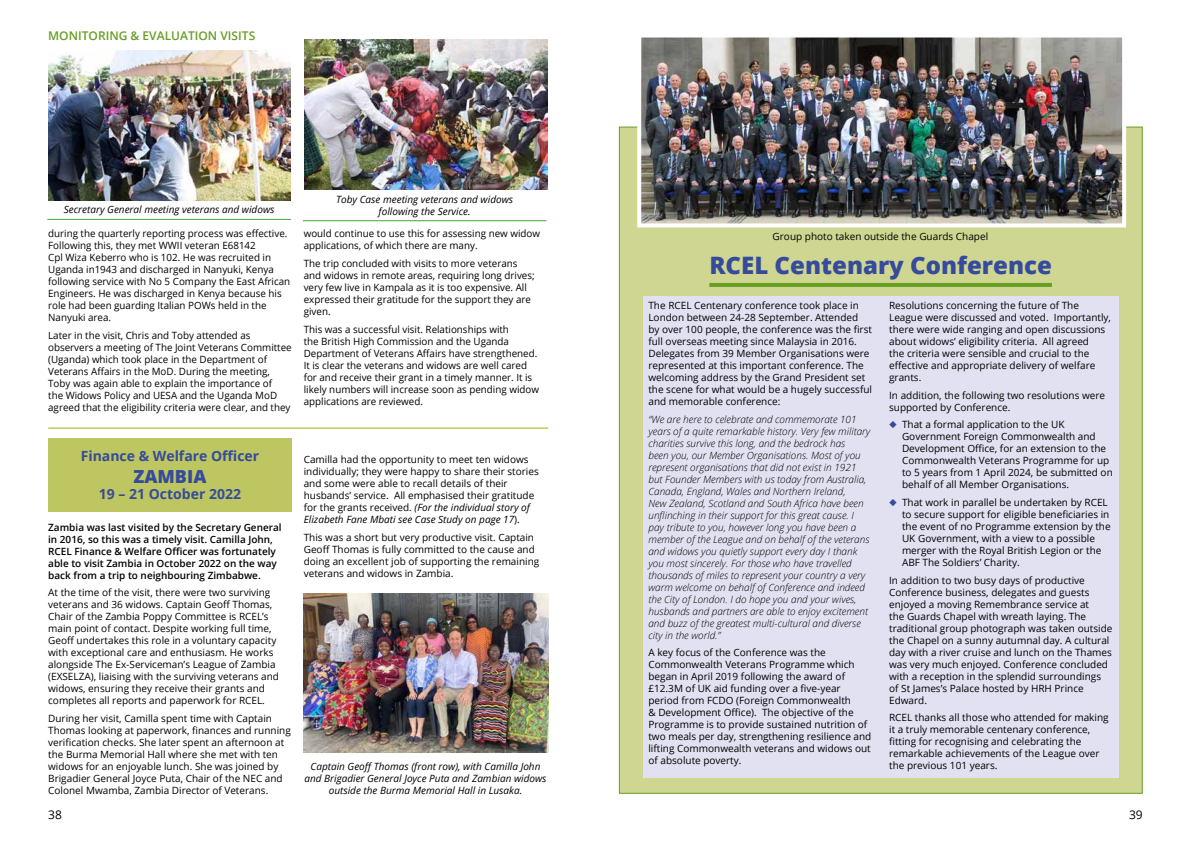
<style>
.page{position:relative;width:1191px;height:842px;background:#fff}
.page>*{position:absolute;margin:0;border:0;box-sizing:border-box;transform-origin:0 0}
.t1{font:800 24px "Open Sans";color:#364b9b}
.t2{font:800 18px "Open Sans";color:#364b9b}
.t3{font:700 14px "Open Sans";color:#364b9b}
.t4{font:600 12px "Open Sans";color:#669e24}
.t5{font:12px "Open Sans";color:#000}
.t6{font:10px/12px "Open Sans";color:#000}
.t7{font:italic 300 10px/12px "Open Sans";color:#000}
.t8{font:italic 10px/12px "Open Sans";color:#000;text-align:center}
.t9{font:600 10px/12px "Open Sans";color:#000}
.s1{font-style:italic}
.s2{color:#364b9b}
</style>
<div class="page">
<div style="left:619px;top:127px;width:523px;height:667px;background:#cfd691;border:1px solid #669e24"></div>
<img style="left:642px;top:39px;width:479px;height:183px">
<div style="left:637px;top:34px;width:489px;height:193px;border:4px solid #fff"></div>
<hr style="left:709px;top:283px;width:342px;height:4px;background:#669e24">
<div style="left:643px;top:296px;width:475px;height:482px;background:#e1e1f2"></div>
<img style="left:304px;top:593px;width:244px;height:159px">
<hr style="left:303px;top:220px;width:243px;height:1px;background:#3fa535">
<div style="left:48px;top:438px;width:244px;height:74px;background:#bdc660"></div>
<hr style="left:48px;top:428px;width:500px;height:1px;background:#a0b101">
<img style="left:48px;top:50px;width:243px;height:151px">
<img style="left:305px;top:40px;width:242px;height:150px">
<hr style="left:47px;top:219px;width:244px;height:1px;background:#3fa535">
<p class="t4" style="left:48px;top:27px;width:208px">MONITORING &amp; EVALUATION VISITS</p>
<p class="t8" style="left:64px;top:204px;width:212px">Secretary General meeting veterans and widows</p>
<p class="t6" style="left:48px;top:227px;width:243px">during the quarterly reporting process was effective.<br>Following this, they met WWII veteran E68142<br>Cpl Wiza Keberro who is 102. He was recruited in Uganda in1943 and discharged in Nanyuki, Kenya following service with No 5 Company the East African Engineers. He was discharged in Kenya because his role had been guarding Italian POWs held in the Nanyuki area.</p>
<p class="t6" style="left:48px;top:329px;width:245px">Later in the visit, Chris and Toby attended as observers a meeting of The Joint Veterans Committee (Uganda) which took place in the Department of Veterans Affairs in the MoD. During the meeting, Toby was again able to explain the importance of<br>the Widows Policy and UESA and the Uganda MoD agreed that the eligibility criteria were clear, and they</p>
<p class="t8" style="left:336px;top:193px;width:178px">Toby Case meeting veterans and widows following the Service.</p>
<p class="t6" style="left:304px;top:227px;width:238px">would continue to use this for assessing new widow applications, of which there are many.</p>
<p class="t6" style="left:304px;top:257px;width:232px">The trip concluded with visits to more veterans and widows in remote areas, requiring long drives; very few live in Kampala as it is too expensive. All expressed their gratitude for the support they are given.</p>
<p class="t6" style="left:304px;top:323px;width:237px">This was a successful visit. Relationships with<br>the British High Commission and the Uganda Department of Veterans Affairs have strengthened.<br>It is clear the veterans and widows are well cared for and receive their grant in a timely manner. It is likely numbers will increase soon as pending widow applications are reviewed.</p>
<h3 class="t3" style="left:81px;top:446px;width:180px">Finance &amp; Welfare Officer</h3>
<h2 class="t2" style="left:133px;top:462px;width:74px">ZAMBIA</h2>
<h3 class="t3" style="left:99px;top:484px;width:144px">19 – 21 October 2022</h3>
<p class="t9" style="left:48px;top:521px;width:235px">Zambia was last visited by the Secretary General in 2016, so this was a timely visit. Camilla John, RCEL Finance &amp; Welfare Officer was fortunately able to visit Zambia in October 2022 on the way back from a trip to neighbouring Zimbabwe.</p>
<p class="t6" style="left:48px;top:586px;width:232px">At the time of the visit, there were two surviving veterans and 36 widows. Captain Geoff Thomas, Chair of the Zambia Poppy Committee is RCEL’s main point of contact. Despite working full time, Geoff undertakes this role in a voluntary capacity with exceptional care and enthusiasm. He works alongside The Ex-Serviceman’s League of Zambia (EXSELZA), liaising with the surviving veterans and widows, ensuring they receive their grants and completes all reports and paperwork for RCEL.</p>
<p class="t6" style="left:48px;top:712px;width:244px">During her visit, Camilla spent time with Captain Thomas looking at paperwork, finances and running verification checks. She later spent an afternoon at the Burma Memorial Hall where she met with ten widows for an enjoyable lunch. She was joined by Brigadier General Joyce Puta, Chair of the NEC and Colonel Mwamba, Zambia Director of Veterans.</p>
<p class="t6" style="left:304px;top:453px;width:237px">Camilla had the opportunity to meet ten widows individually; they were happy to share their stories and some were able to recall details of their husbands’ service. All emphasised their gratitude for the grants received. <span class="s1">(For the individual story of Elizabeth Fane Mbati see Case Study on page 17</span>).</p>
<p class="t6" style="left:304px;top:531px;width:237px">This was a short but very productive visit. Captain Geoff Thomas is fully committed to the cause and doing an excellent job of supporting the remaining veterans and widows in Zambia.</p>
<p class="t8" style="left:304px;top:760px;width:244px">Captain Geoff Thomas (front row), with Camilla John and Brigadier General Joyce Puta and Zambian widows outside the Burma Memorial Hall in Lusaka.</p>
<p class="t6" style="left:772px;top:230px;width:217px">Group photo taken outside the Guards Chapel</p>
<h1 class="t1" style="left:709px;top:247px;width:344px">RCEL Centenary Conference</h1>
<p class="t6" style="left:648px;top:299px;width:225px">The RCEL Centenary conference took place in London between 24-28 September. Attended<br>by over 100 people, the conference was the first full overseas meeting since Malaysia in 2016.<br>Delegates from 39 Member Organisations were represented at this important conference. The welcoming address by the Grand President set the scene for what would be a hugely successful and memorable conference:</p>
<p class="t7" style="left:648px;top:413px;width:223px">“We are here to celebrate and commemorate 101 years of a quite remarkable history. Very few military charities survive this long, and the bedrock has<br>been you, our Member Organisations. Most of you represent organisations that did not exist in 1921 but Founder Members with us today from Australia, Canada, England, Wales and Northern Ireland,<br>New Zealand, Scotland and South Africa have been unflinching in their support for this great cause. I pay tribute to you, however long you have been a member of the League and on behalf of the veterans and widows you quietly support every day I thank you most sincerely. For those who have travelled thousands of miles to represent your country a very warm welcome on behalf of Conference and indeed the City of London. I do hope you and your wives, husbands and partners are able to enjoy excitement and buzz of the greatest multi-cultural and diverse city in the world.”</p>
<p class="t6" style="left:648px;top:646px;width:224px">A key focus of the Conference was the Commonwealth Veterans Programme which began in April 2019 following the award of £12.3M of UK aid funding over a five-year period from FCDO (Foreign Commonwealth<br>&amp; Development Office). The objective of the Programme is to provide sustained nutrition of two meals per day, strengthening resilience and lifting Commonwealth veterans and widows out of absolute poverty.</p>
<p class="t6" style="left:889px;top:299px;width:223px">Resolutions concerning the future of The League were discussed and voted. Importantly, there were wide ranging and open discussions about widows’ eligibility criteria. All agreed<br>the criteria were sensible and crucial to the effective and appropriate delivery of welfare grants.</p>
<p class="t6" style="left:889px;top:389px;width:217px">In addition, the following two resolutions were supported by Conference.</p>
<p class="t6" style="left:902px;top:418px;width:212px;text-indent:-13px"><span class="s2">◆</span> That a formal application to the UK Government Foreign Commonwealth and Development Office, for an extension to the Commonwealth Veterans Programme for up to 5 years from 1 April 2024, be submitted on behalf of all Member Organisations.</p>
<p class="t6" style="left:902px;top:496px;width:210px;text-indent:-13px"><span class="s2">◆</span> That work in parallel be undertaken by RCEL to secure support for eligible beneficiaries in the event of no Programme extension by the UK Government, with a view to a possible merger with the Royal British Legion or the ABF The Soldiers’ Charity.</p>
<p class="t6" style="left:889px;top:574px;width:225px">In addition to two busy days of productive Conference business, delegates and guests enjoyed a moving Remembrance service at<br>the Guards Chapel with wreath laying. The traditional group photograph was taken outside the Chapel on a sunny autumnal day. A cultural day with a river cruise and lunch on the Thames was very much enjoyed. Conference concluded with a reception in the splendid surroundings of St James’s Palace hosted by HRH Prince Edward.</p>
<p class="t6" style="left:889px;top:712px;width:221px">RCEL thanks all those who attended for making it a truly memorable centenary conference, fitting for recognising and celebrating the remarkable achievements of the League over the previous 101 years.</p>
<p class="t5" style="left:48px;top:806px;width:15px">38</p>
<p class="t5" style="left:1129px;top:806px;width:15px">39</p>
</div>
